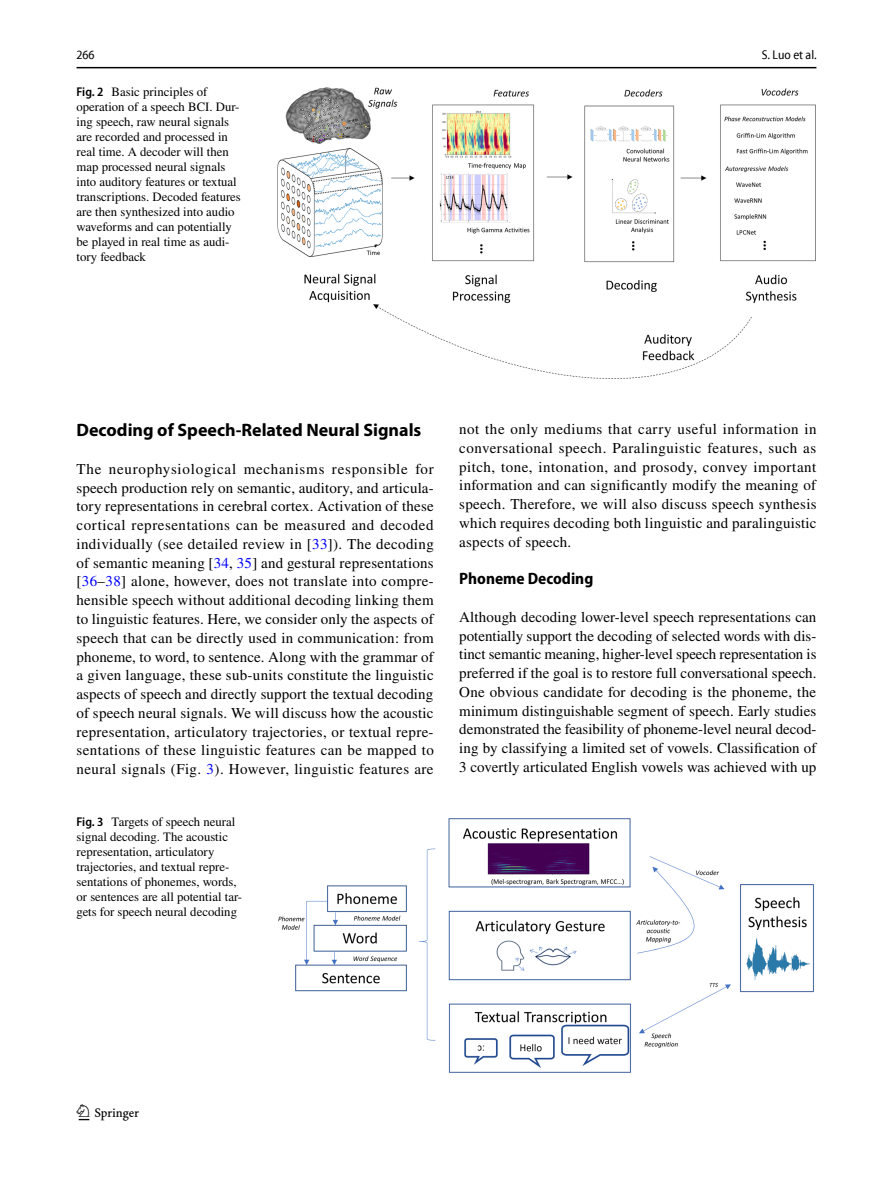
<style>
.page{position:relative;width:893px;height:1187px;background:#fff}
.page>*{position:absolute;margin:0;border:0;box-sizing:border-box;transform-origin:0 0}
.t1{font:22.5px "Springnew Regular 2";color:#000}
.t2{font:700 18px "Myriad Pro";color:#000}
.t3{font:700 semi-condensed 16.5px "Myriad Pro";color:#000}
.t4{font:15px/18.8px "STIX";letter-spacing:.015em;color:#000;text-align:justify}
.t5{font:12.75px/15px "STIX";color:#000}
.t6{font:semi-condensed 12.75px "Myriad Pro Unic";color:#000}
.s1{font-family:"Myriad Pro";font-weight:600;font-stretch:semi-condensed}
.s2{color:#00f}
</style>
<div class="page">
<hr style="left:77px;top:67px;width:739px;height:1px;background:#000">
<img style="left:277px;top:87px;width:539px;height:292px">
<img style="left:278px;top:818px;width:536px;height:255px">
<p class="t6" style="left:76px;top:50px;width:20px">266</p>
<p class="t6" style="left:762px;top:50px;width:57px">S. Luo et al.</p>
<p class="t5" style="left:77px;top:85px;width:166px"><span class="s1">Fig. 2</span> Basic principles of operation of a speech BCI. Dur&shy;ing speech, raw neural signals are recorded and processed in real time. A decoder will then map processed neural signals into auditory features or textual transcriptions. Decoded features are then synthesized into audio waveforms and can potentially be played in real time as audi&shy;tory feedback</p>
<p class="t2" style="left:77px;top:418px;width:346px">Decoding of Speech‑Related Neural Signals</p>
<p class="t4" style="left:77px;top:460px;width:359px">The neurophysiological mechanisms responsible for speech production rely on semantic, auditory, and articula&shy;tory representations in cerebral cortex. Activation of these cortical representations can be measured and decoded individually (see detailed review in [<span class="s2">33</span>]). The decoding of semantic meaning [<span class="s2">34</span>, <span class="s2">35</span>] and gestural representations [<span class="s2">36</span>–<span class="s2">38</span>] alone, however, does not translate into compre&shy;hensible speech without additional decoding linking them to linguistic features. Here, we consider only the aspects of speech that can be directly used in communication: from phoneme, to word, to sentence. Along with the grammar of a given language, these sub-units constitute the linguistic aspects of speech and directly support the textual decoding of speech neural signals. We will discuss how the acoustic representation, articulatory trajectories, or textual repre&shy;sentations of these linguistic features can be mapped to neural signals (Fig. <span class="s2">3</span>). However, linguistic features are</p>
<p class="t5" style="left:77px;top:814px;width:167px"><span class="s1">Fig. 3</span> Targets of speech neural signal decoding. The acoustic representation, articulatory trajectories, and textual repre&shy;sentations of phonemes, words, or sentences are all potential tar&shy;gets for speech neural decoding</p>
<p class="t4" style="left:459px;top:421px;width:359px">not the only mediums that carry useful information in conversational speech. Paralinguistic features, such as pitch, tone, intonation, and prosody, convey important information and can significantly modify the meaning of speech. Therefore, we will also discuss speech synthesis which requires decoding both linguistic and paralinguistic aspects of speech.</p>
<p class="t3" style="left:459px;top:569px;width:136px">Phoneme Decoding</p>
<p class="t4" style="left:459px;top:608px;width:359px">Although decoding lower-level speech representations can potentially support the decoding of selected words with dis&shy;tinct semantic meaning, higher-level speech representation is preferred if the goal is to restore full conversational speech.<br>One obvious candidate for decoding is the phoneme, the minimum distinguishable segment of speech. Early studies demonstrated the feasibility of phoneme-level neural decod&shy;ing by classifying a limited set of vowels. Classification of 3 covertly articulated English vowels was achieved with up</p>
<h1 class="t1" style="left:79px;top:1104px;width:62px">1 3</h1>
</div>
